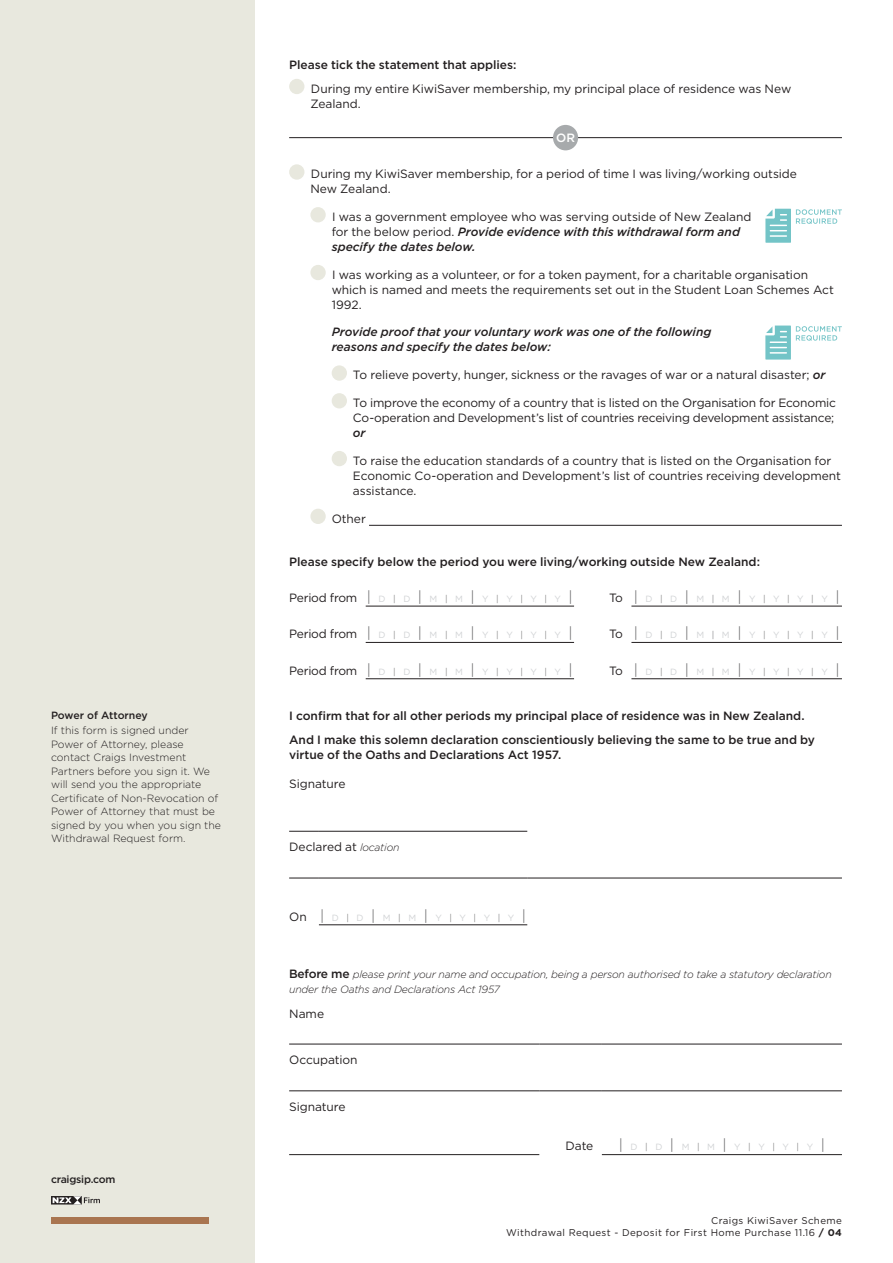
<style>
.page{position:relative;width:893px;height:1263px;background:#fff}
.page>*{position:absolute;margin:0;border:0;box-sizing:border-box;transform-origin:0 0}
.t1{font:12px/15px "Gotham";letter-spacing:-.01em;color:#231f20}
.t2{font:500 12px/23.5px "Gotham";letter-spacing:-.005em;color:#231f20}
.t3{font:italic 500 12px/15px "Gotham";letter-spacing:-.005em;color:#231f20}
.t4{font:500 12px "Gotham";color:#fff}
.t5{font:300 10.5px/13.5px "Gotham";color:#231f20}
.t6{font:italic 300 10.5px/15px "Gotham";letter-spacing:-.02em;color:#231f20}
.t7{font:500 10.5px "Gotham";letter-spacing:-.02em;color:#231f20}
.t8{font:9.75px/12px "Gotham";letter-spacing:.04em;color:#231f20;text-align:right}
.t9{font:9px "Gotham";color:#d1d3d5}
.s1{font-weight:500;font-style:italic}
.s2{font-weight:300;font-size:14.7px;color:#5a5a5c}
.s3{font-size:9px;color:#d1d3d5}
.s4{font-weight:300;font-size:9px;color:#5a5a5c}
.s5{font-size:12px;color:#231f20}
.s6{font-weight:300;color:#5a5a5c}
.s7{font-weight:300;font-style:italic;font-size:10.5px}
.s8{font-weight:500;font-style:normal;font-size:12px}
.s9{font-weight:700}
</style>
<div class="page">
<div style="left:0;top:0;width:255px;height:1263px;background:#e8e8de"></div>
<div style="left:51px;top:1218px;width:157px;height:6px;background:#a97550"></div>
<svg style="left:51px;top:1196px;width:49px;height:8px"></svg>
<div style="left:289px;top:79px;width:15px;height:15px;background:#e8e8de;border-radius:50%"></div>
<hr style="left:289px;top:137px;width:553px;height:1px;background:#231f20">
<div style="left:553px;top:125px;width:25px;height:25px;background:#a7aaac;border-radius:50%"></div>
<div style="left:289px;top:164px;width:15px;height:16px;background:#e8e8de;border-radius:50%"></div>
<div style="left:310px;top:207px;width:16px;height:15px;background:#e8e8de;border-radius:50%"></div>
<div style="left:310px;top:265px;width:16px;height:15px;background:#e8e8de;border-radius:50%"></div>
<div style="left:332px;top:365px;width:15px;height:16px;background:#e8e8de;border-radius:50%"></div>
<div style="left:332px;top:393px;width:15px;height:15px;background:#e8e8de;border-radius:50%"></div>
<div style="left:332px;top:451px;width:15px;height:15px;background:#e8e8de;border-radius:50%"></div>
<div style="left:310px;top:509px;width:16px;height:15px;background:#e8e8de;border-radius:50%"></div>
<hr style="left:369px;top:525px;width:473px;height:1px;background:#231f20">
<svg style="left:365px;top:605px;width:477px;height:1px"></svg>
<hr style="left:366px;top:606px;width:208px;height:1px;background:#231f20">
<hr style="left:631px;top:606px;width:211px;height:1px;background:#231f20">
<svg style="left:366px;top:641px;width:476px;height:1px"></svg>
<hr style="left:366px;top:642px;width:208px;height:1px;background:#231f20">
<hr style="left:631px;top:642px;width:211px;height:1px;background:#231f20">
<hr style="left:366px;top:678px;width:208px;height:1px;background:#231f20">
<hr style="left:631px;top:678px;width:211px;height:1px;background:#231f20">
<svg style="left:289px;top:830px;width:553px;height:95px"></svg>
<hr style="left:289px;top:831px;width:30px;height:1px;background:#231f20">
<hr style="left:319px;top:831px;width:208px;height:1px;background:#231f20">
<hr style="left:289px;top:878px;width:30px;height:1px;background:#231f20">
<hr style="left:319px;top:878px;width:208px;height:1px;background:#231f20">
<hr style="left:319px;top:924px;width:208px;height:1px;background:#231f20">
<hr style="left:527px;top:878px;width:315px;height:1px;background:#231f20">
<svg style="left:289px;top:1043px;width:553px;height:49px"></svg>
<hr style="left:289px;top:1044px;width:250px;height:1px;background:#231f20">
<hr style="left:539px;top:1044px;width:63px;height:1px;background:#231f20">
<hr style="left:602px;top:1044px;width:240px;height:1px;background:#231f20">
<hr style="left:289px;top:1090px;width:250px;height:1px;background:#231f20">
<hr style="left:289px;top:1154px;width:250px;height:1px;background:#231f20">
<hr style="left:539px;top:1090px;width:63px;height:1px;background:#231f20">
<hr style="left:602px;top:1090px;width:240px;height:1px;background:#231f20">
<hr style="left:602px;top:1154px;width:240px;height:1px;background:#231f20">
<svg style="left:765px;top:209px;width:77px;height:34px"></svg>
<svg style="left:765px;top:326px;width:77px;height:34px"></svg>
<p class="t7" style="left:51px;top:708px;width:98px">Power of Attorney</p>
<p class="t5" style="left:51px;top:723px;width:172px">If this form is signed under<br>Power of Attorney, please contact Craigs Investment<br>Partners before you sign it. We will send you the appropriate<br>Certificate of Non-Revocation of<br>Power of Attorney that must be signed by you when you sign the<br>Withdrawal Request form.</p>
<p class="t7" style="left:51px;top:1172px;width:66px">craigsip.com</p>
<p class="t2" style="left:289px;top:53px;width:229px">Please tick the statement that applies:</p>
<p class="t1" style="left:310px;top:81px;width:482px">During my entire KiwiSaver membership, my principal place of residence was New<br>Zealand.</p>
<p class="t4" style="left:556px;top:130px;width:21px">OR</p>
<p class="t1" style="left:310px;top:166px;width:488px">During my KiwiSaver membership, for a period of time I was living/working outside<br>New Zealand.</p>
<p class="t1" style="left:332px;top:209px;width:421px">I was a government employee who was serving outside of New Zealand for the below period. <span class="s1">Provide evidence with this withdrawal form and specify the dates below.</span></p>
<p class="t1" style="left:332px;top:267px;width:504px">I was working as a volunteer, or for a token payment, for a charitable organisation which is named and meets the requirements set out in the Student Loan Schemes Act<br>1992.</p>
<p class="t3" style="left:332px;top:325px;width:381px">Provide proof that your voluntary work was one of the following reasons and specify the dates below:</p>
<p class="t1" style="left:353px;top:367px;width:474px">To relieve poverty, hunger, sickness or the ravages of war or a natural disaster; <span class="s1">or</span></p>
<p class="t1" style="left:353px;top:395px;width:485px">To improve the economy of a country that is listed on the Organisation for Economic<br>Co-operation and Development’s list of countries receiving development assistance;</p>
<p class="t3" style="left:353px;top:425px;width:14px">or</p>
<p class="t1" style="left:353px;top:453px;width:489px">To raise the education standards of a country that is listed on the Organisation for<br>Economic Co-operation and Development’s list of countries receiving development assistance.</p>
<p class="t1" style="left:332px;top:510px;width:36px">Other</p>
<p class="t2" style="left:289px;top:549px;width:472px">Please specify below the period you were living/working outside New Zealand:</p>
<p class="t1" style="left:289px;top:590px;width:285px">Period from <span class="s2">|</span> <span class="s3">D</span> <span class="s4">|</span> <span class="s3">D</span> <span class="s2">|</span> <span class="s3">M</span> <span class="s4">|</span> <span class="s3">M</span> <span class="s2">|</span> <span class="s3">Y</span> <span class="s4">|</span> <span class="s3">Y</span> <span class="s4">|</span> <span class="s3">Y</span> <span class="s4">|</span> <span class="s3">Y</span> <span class="s2">|</span></p>
<p class="t9" style="left:609px;top:593px;width:232px"><span class="s5">To</span> <span class="s2">|</span> D <span class="s6">|</span> D <span class="s2">|</span> M <span class="s6">|</span> M <span class="s2">|</span> Y <span class="s6">|</span> Y <span class="s6">|</span> Y <span class="s6">|</span> Y <span class="s2">|</span></p>
<p class="t1" style="left:289px;top:626px;width:285px">Period from <span class="s2">|</span> <span class="s3">D</span> <span class="s4">|</span> <span class="s3">D</span> <span class="s2">|</span> <span class="s3">M</span> <span class="s4">|</span> <span class="s3">M</span> <span class="s2">|</span> <span class="s3">Y</span> <span class="s4">|</span> <span class="s3">Y</span> <span class="s4">|</span> <span class="s3">Y</span> <span class="s4">|</span> <span class="s3">Y</span> <span class="s2">|</span></p>
<p class="t9" style="left:609px;top:629px;width:232px"><span class="s5">To</span> <span class="s2">|</span> D <span class="s6">|</span> D <span class="s2">|</span> M <span class="s6">|</span> M <span class="s2">|</span> Y <span class="s6">|</span> Y <span class="s6">|</span> Y <span class="s6">|</span> Y <span class="s2">|</span></p>
<p class="t1" style="left:289px;top:662px;width:285px">Period from <span class="s2">|</span> <span class="s3">D</span> <span class="s4">|</span> <span class="s3">D</span> <span class="s2">|</span> <span class="s3">M</span> <span class="s4">|</span> <span class="s3">M</span> <span class="s2">|</span> <span class="s3">Y</span> <span class="s4">|</span> <span class="s3">Y</span> <span class="s4">|</span> <span class="s3">Y</span> <span class="s4">|</span> <span class="s3">Y</span> <span class="s2">|</span></p>
<p class="t9" style="left:609px;top:665px;width:232px"><span class="s5">To</span> <span class="s2">|</span> D <span class="s6">|</span> D <span class="s2">|</span> M <span class="s6">|</span> M <span class="s2">|</span> Y <span class="s6">|</span> Y <span class="s6">|</span> Y <span class="s6">|</span> Y <span class="s2">|</span></p>
<p class="t2" style="left:289px;top:704px;width:527px">I confirm that for all other periods my principal place of residence was in New Zealand.<br>And I make this solemn declaration conscientiously believing the same to be true and by</p>
<p class="t2" style="left:289px;top:743px;width:274px">virtue of the Oaths and Declarations Act 1957.</p>
<p class="t1" style="left:289px;top:776px;width:58px">Signature</p>
<p class="t1" style="left:289px;top:839px;width:112px">Declared at <span class="s7">location</span></p>
<p class="t9" style="left:289px;top:911px;width:238px"><span class="s5">On</span> <span class="s2">|</span> D <span class="s6">|</span> D <span class="s2">|</span> M <span class="s6">|</span> M <span class="s2">|</span> Y <span class="s6">|</span> Y <span class="s6">|</span> Y <span class="s6">|</span> Y <span class="s2">|</span></p>
<p class="t6" style="left:289px;top:966px;width:544px"><span class="s8">Before me</span> please print your name and occupation, being a person authorised to take a statutory declaration under the Oaths and Declarations Act 1957</p>
<p class="t1" style="left:289px;top:1005px;width:36px">Name</p>
<p class="t1" style="left:289px;top:1052px;width:70px">Occupation</p>
<p class="t1" style="left:289px;top:1099px;width:58px">Signature</p>
<p class="t1" style="left:566px;top:1138px;width:29px">Date</p>
<p class="t9" style="left:619px;top:1141px;width:207px"><span class="s2">|</span> D <span class="s6">|</span> D <span class="s2">|</span> M <span class="s6">|</span> M <span class="s2">|</span> Y <span class="s6">|</span> Y <span class="s6">|</span> Y <span class="s6">|</span> Y <span class="s2">|</span></p>
<p class="t8" style="left:506px;top:1214px;width:337px">Craigs KiwiSaver Scheme<br>Withdrawal Request - Deposit for First Home Purchase 11.16 <span class="s9">/ 04</span></p>
</div>
